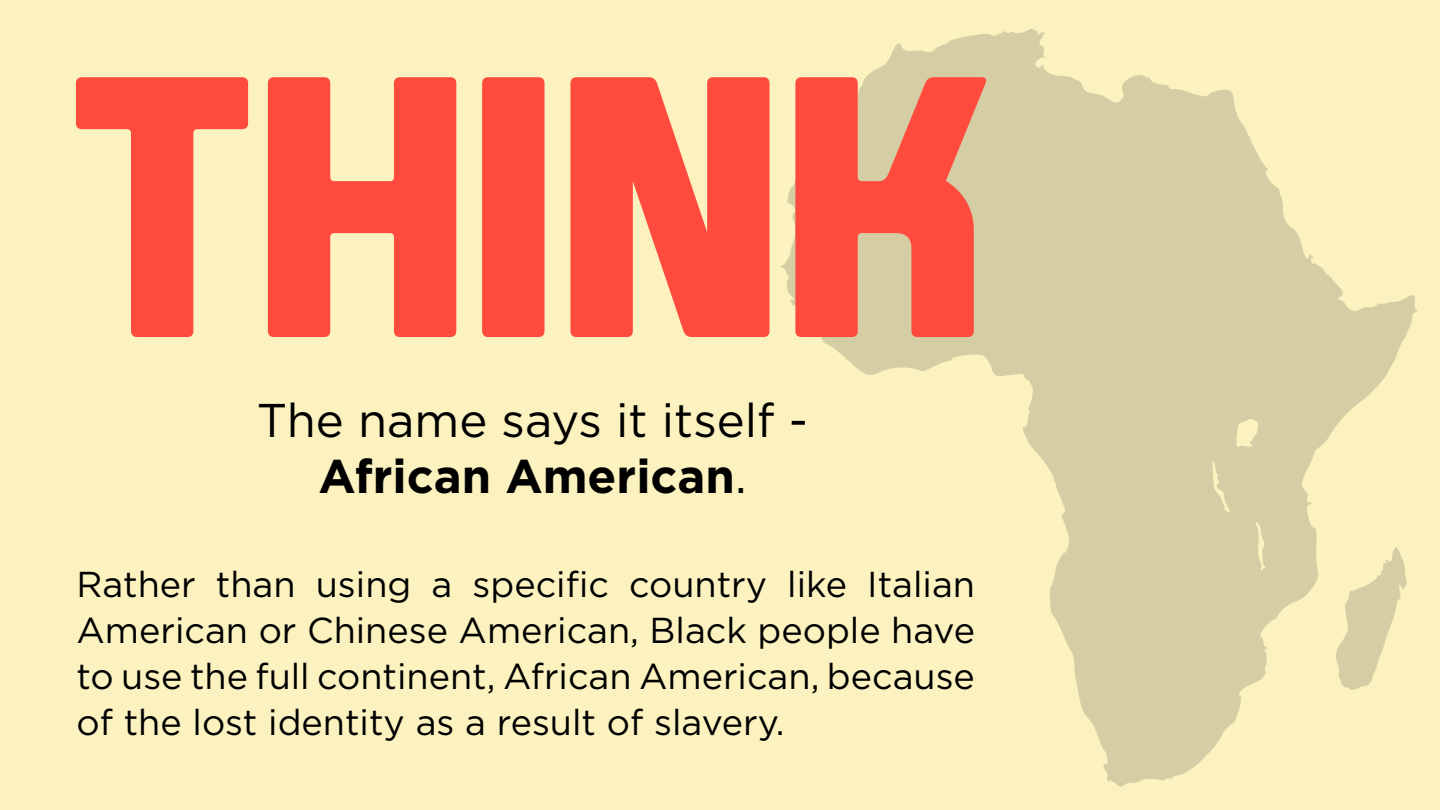
<style>
.page{position:relative;width:1440px;height:810px;background:#fbf2c0}
.page>*{position:absolute;margin:0;border:0;box-sizing:border-box;transform-origin:0 0}
.t1{font:700 354.75px "EA Sports Covers SC";color:#ff4b3e}
.t2{font:47.25px "Gotham";color:#000}
.t3{font:700 47.25px "Gotham";color:#000}
.t4{font:36px/45.8px "Gotham";color:#000;text-align:justify}
.s1{font-weight:400}
</style>
<div class="page">
<img style="left:781px;top:29px;width:636px;height:758px">
<p class="t1" style="left:69px;top:-15px;width:927px">THINK</p>
<p class="t2" style="left:257px;top:390px;width:553px">The name says it itself -</p>
<p class="t3" style="left:318px;top:445px;width:430px">African American<span class="s1">.</span></p>
<p class="t4" style="left:76px;top:561px;width:900px">Rather than using a specific country like Italian American or Chinese American, Black people have to use the full continent, African American, because of the lost identity as a result of slavery.</p>
</div>
